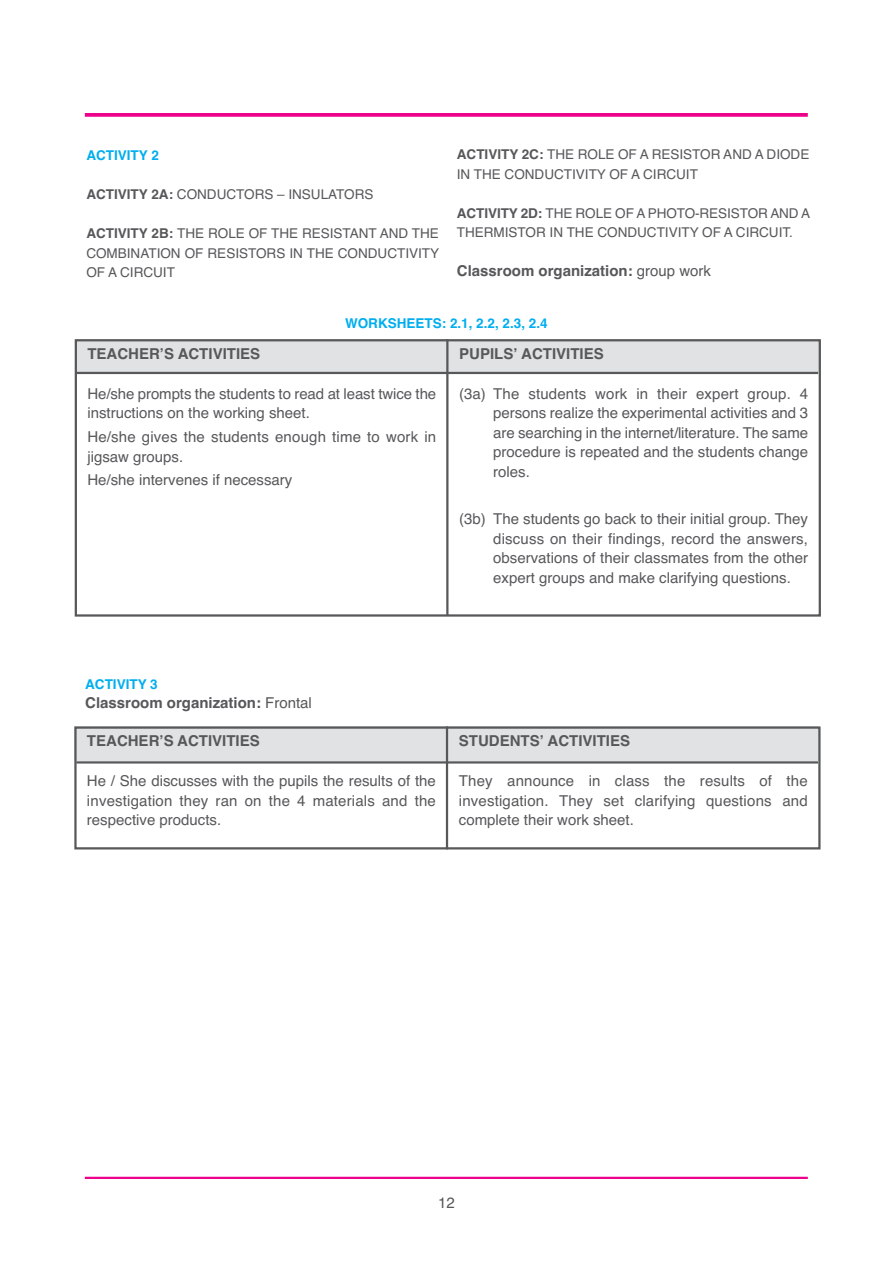
<style>
.page{position:relative;width:893px;height:1263px;background:#fff}
.page>*{position:absolute;margin:0;border:0;box-sizing:border-box;transform-origin:0 0}
.t1{font:15px/19.5px "Helvetica";color:#57585a;text-align:justify}
.t2{font:700 15px "Helvetica";color:#57585a}
.t3{font:13.5px/19.5px "Helvetica";color:#57585a}
.t4{font:700 13.5px "Helvetica";color:#00aeef}
.s1{font-weight:700}
.s2{font-weight:400}
</style>
<div class="page">
<hr style="left:85px;top:1177px;width:723px;height:2px;background:#ed028c">
<svg style="left:85px;top:113px;width:723px;height:4px;background:#ee1192"></svg>
<div style="left:75px;top:339px;width:744px;height:35px;background:#e1e2e4"></div>
<div style="left:75px;top:339px;width:746px;height:278px;border:2px solid #57585a"></div>
<hr style="left:446px;top:339px;width:2px;height:277px;background:#57585a">
<div style="left:74px;top:726px;width:745px;height:35px;background:#e1e2e4"></div>
<div style="left:74px;top:726px;width:746px;height:124px;border:2px solid #57585a"></div>
<hr style="left:446px;top:726px;width:2px;height:123px;background:#57585a">
<hr style="left:76px;top:372px;width:742px;height:2px;background:#57585a">
<hr style="left:76px;top:761px;width:742px;height:3px;background:#57585a">
<p class="t4" style="left:86px;top:150px;width:74px">ACTIVITY 2</p>
<p class="t3" style="left:86px;top:186px;width:289px"><span class="s1">ACTIVITY 2A:</span> CONDUCTORS – INSULATORS</p>
<p class="t3" style="left:86px;top:225px;width:354px;text-align:justify"><span class="s1">ACTIVITY 2B:</span> THE ROLE OF THE RESISTANT AND THE COMBINATION OF RESISTORS IN THE CONDUCTIVITY OF A CIRCUIT</p>
<p class="t3" style="left:457px;top:146px;width:354px"><span class="s1">ACTIVITY 2C:</span> THE ROLE OF A RESISTOR AND A DIODE<br>IN THE CONDUCTIVITY OF A CIRCUIT</p>
<p class="t3" style="left:457px;top:204px;width:355px"><span class="s1">ACTIVITY 2D:</span> THE ROLE OF A PHOTO-RESISTOR AND A<br>THERMISTOR IN THE CONDUCTIVITY OF A CIRCUIT.</p>
<p class="t2" style="left:457px;top:265px;width:256px">Classroom organization: <span class="s2">group work</span></p>
<p class="t2" style="left:87px;top:348px;width:174px">TEACHERʼS ACTIVITIES</p>
<p class="t4" style="left:345px;top:318px;width:204px">WORKSHEETS: 2.1, 2.2, 2.3, 2.4</p>
<p class="t2" style="left:459px;top:348px;width:146px">PUPILSʼ ACTIVITIES</p>
<p class="t1" style="left:87px;top:385px;width:350px">He/she prompts the students to read at least twice the instructions on the working sheet.</p>
<p class="t1" style="left:87px;top:429px;width:350px">He/she gives the students enough time to work in jigsaw groups.</p>
<p class="t1" style="left:87px;top:472px;width:207px">He/she intervenes if necessary</p>
<p class="t1" style="left:493px;top:385px;width:316px;text-indent:-34px">(3a) The students work in their expert group. 4 persons realize the experimental activities and 3 are searching in the internet/literature. The same procedure is repeated and the students change roles.</p>
<p class="t1" style="left:493px;top:511px;width:316px;text-indent:-34px">(3b) The students go back to their initial group. They discuss on their findings, record the answers, observations of their classmates from the other expert groups and make clarifying questions.</p>
<p class="t4" style="left:85px;top:679px;width:74px">ACTIVITY 3</p>
<p class="t2" style="left:85px;top:697px;width:228px">Classroom organization: <span class="s2">Frontal</span></p>
<p class="t2" style="left:87px;top:735px;width:174px">TEACHERʼS ACTIVITIES</p>
<p class="t1" style="left:87px;top:773px;width:350px">He / She discusses with the pupils the results of the investigation they ran on the 4 materials and the respective products.</p>
<p class="t2" style="left:459px;top:735px;width:173px">STUDENTSʼ ACTIVITIES</p>
<p class="t1" style="left:459px;top:773px;width:350px">They announce in class the results of the investigation. They set clarifying questions and complete their work sheet.</p>
<p class="t1" style="left:438px;top:1194px;width:18px">12</p>
</div>
